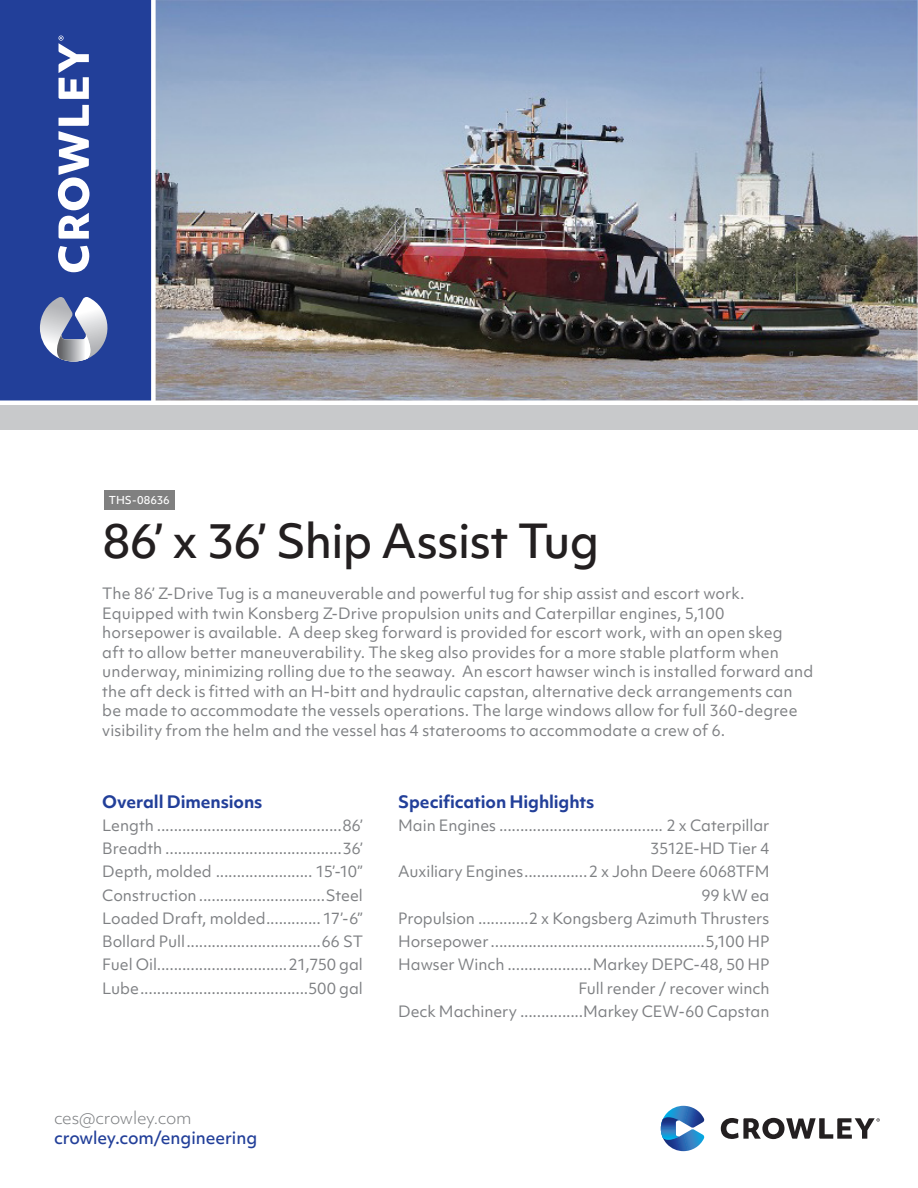
<style>
.page{position:relative;width:918px;height:1188px;background:#fff}
.page>*{position:absolute;margin:0;border:0;box-sizing:border-box;transform-origin:0 0}
.Intro_Copy_Blocks{font:500 45px "Objektiv Mk 1";letter-spacing:-.02em;color:#231f20}
.Intro_Copy_Blocks-2{font:700 16.5px "Objektiv Mk 1";letter-spacing:-.005em;color:#223f99}
.t1{font:500 16.5px "Objektiv Mk 1";letter-spacing:-.01em;color:#223f99}
.t2{font:300 16.5px "Objektiv Mk 1";letter-spacing:-.02em;color:#7e8083}
.Intro_Copy_Blocks-3{font:15px/19.5px "Objektiv Mk 1";letter-spacing:.005em;color:#7e8083}
.Intro_Copy_Blocks-4{font:15px "Objektiv Mk 1";letter-spacing:-.02em;color:#7e8083}
.t3{font:500 10.5px "Objektiv Mk 1";letter-spacing:.005em;color:#fff}
</style>
<div class="page">
<img style="left:156px;top:0;width:762px;height:400px">
<div style="left:0;top:0;width:152px;height:402px;background:#223f99"></div>
<div style="left:0;top:405px;width:918px;height:25px;background:#c8c9cb"></div>
<div style="left:151px;top:0;width:5px;height:402px;background:#fff"></div>
<div style="left:0;top:400px;width:918px;height:5px;background:#fff"></div>
<svg style="left:58px;top:36px;width:32px;height:236px"></svg>
<svg style="left:40px;top:297px;width:68px;height:65px"></svg>
<svg style="left:721px;top:1118px;width:159px;height:21px"></svg>
<svg style="left:660px;top:1106px;width:45px;height:45px"></svg>
<div style="left:104px;top:490px;width:70px;height:20px;background:#808080"></div>
<p class="t3" style="left:109px;top:493px;width:63px">THS-08636</p>
<p class="Intro_Copy_Blocks" style="left:103px;top:510px;width:498px">86’ x 36’ Ship Assist Tug</p>
<p class="Intro_Copy_Blocks-3" style="left:102px;top:584px;width:712px">The 86’ Z-Drive Tug is a maneuverable and powerful tug for ship assist and escort work.<br>Equipped with twin Konsberg Z-Drive propulsion units and Caterpillar engines, 5,100 horsepower is available. A deep skeg forward is provided for escort work, with an open skeg<br>aft to allow better maneuverability. The skeg also provides for a more stable platform when underway, minimizing rolling due to the seaway. An escort hawser winch is installed forward and the aft deck is fitted with an H-bitt and hydraulic capstan, alternative deck arrangements can be made to accommodate the vessels operations. The large windows allow for full 360-degree visibility from the helm and the vessel has 4 staterooms to accommodate a crew of 6.</p>
<p class="Intro_Copy_Blocks-2" style="left:102px;top:790px;width:162px">Overall Dimensions</p>
<p class="Intro_Copy_Blocks-3" style="left:102px;top:815px;width:262px">Length ............................................86’</p>
<p class="Intro_Copy_Blocks-3" style="left:102px;top:839px;width:262px">Breadth ..........................................36’</p>
<p class="Intro_Copy_Blocks-3" style="left:102px;top:862px;width:262px">Depth, molded ....................... 15’-10”</p>
<p class="Intro_Copy_Blocks-3" style="left:102px;top:885px;width:262px">Construction ..............................Steel</p>
<p class="Intro_Copy_Blocks-3" style="left:102px;top:908px;width:262px">Loaded Draft, molded.............17’-6”</p>
<p class="Intro_Copy_Blocks-3" style="left:102px;top:932px;width:262px">Bollard Pull................................66 ST</p>
<p class="Intro_Copy_Blocks-3" style="left:102px;top:955px;width:262px">Fuel Oil...............................21,750 gal</p>
<p class="Intro_Copy_Blocks-3" style="left:102px;top:978px;width:262px">Lube........................................500 gal</p>
<p class="t2" style="left:54px;top:1107px;width:139px">ces@crowley.com</p>
<p class="t1" style="left:54px;top:1126px;width:205px">crowley.com/engineering</p>
<p class="Intro_Copy_Blocks-2" style="left:398px;top:790px;width:198px">Specification Highlights</p>
<p class="Intro_Copy_Blocks-3" style="left:398px;top:815px;width:373px">Main Engines ....................................... 2 x Caterpillar</p>
<p class="Intro_Copy_Blocks-4" style="left:650px;top:838px;width:121px">3512E-HD Tier 4</p>
<p class="Intro_Copy_Blocks-3" style="left:398px;top:862px;width:373px">Auxiliary Engines...............2 x John Deere 6068TFM</p>
<p class="Intro_Copy_Blocks-3" style="left:701px;top:885px;width:70px">99 kW ea</p>
<p class="Intro_Copy_Blocks-3" style="left:398px;top:908px;width:373px">Propulsion ............2 x Kongsberg Azimuth Thrusters</p>
<p class="Intro_Copy_Blocks-3" style="left:398px;top:932px;width:373px">Horsepower ...................................................5,100 HP</p>
<p class="Intro_Copy_Blocks-3" style="left:398px;top:955px;width:373px">Hawser Winch ....................Markey DEPC-48, 50 HP</p>
<p class="Intro_Copy_Blocks-3" style="left:578px;top:978px;width:193px">Full render / recover winch</p>
<p class="Intro_Copy_Blocks-3" style="left:398px;top:1001px;width:373px">Deck Machinery ...............Markey CEW-60 Capstan</p>
</div>
